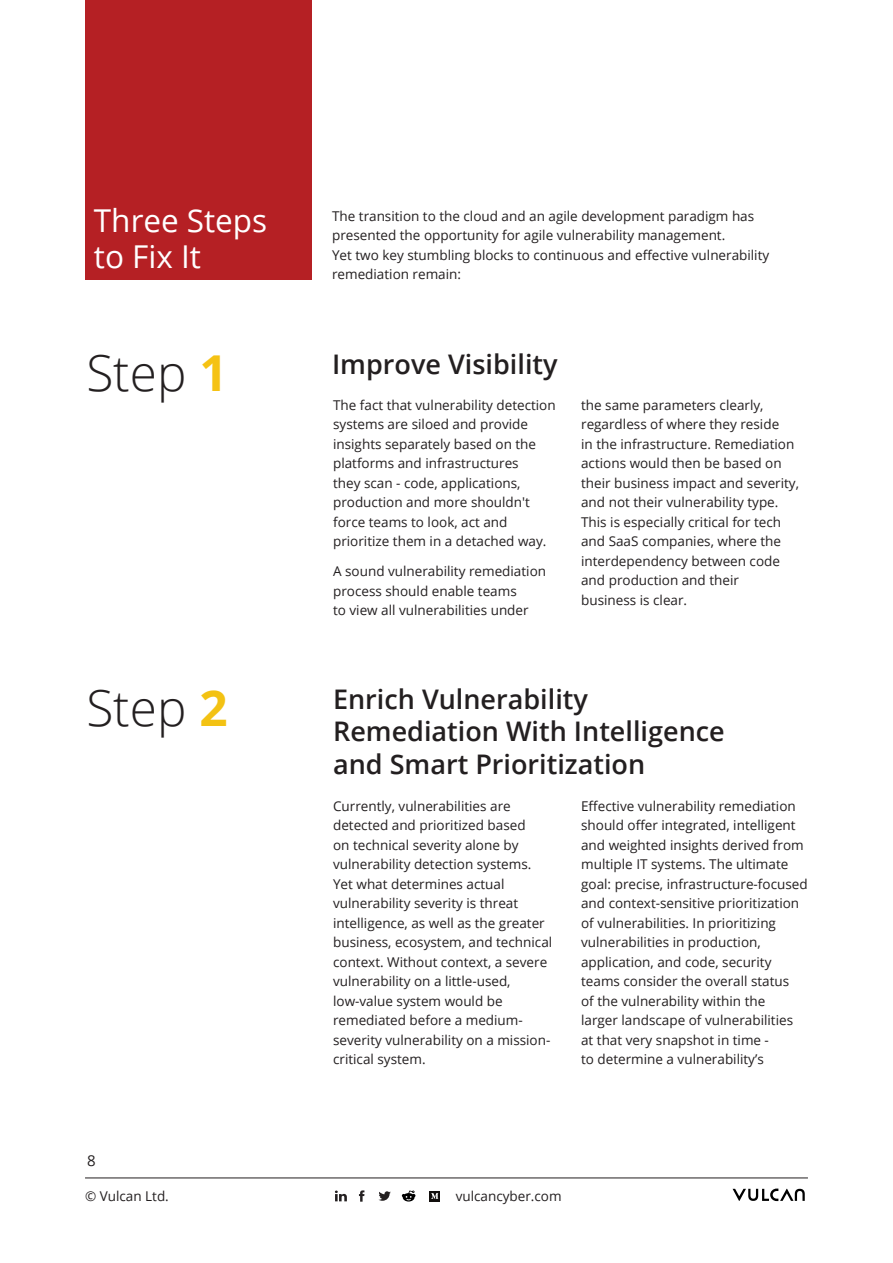
<style>
.page{position:relative;width:893px;height:1263px;background:#fff}
.page>*{position:absolute;margin:0;border:0;box-sizing:border-box;transform-origin:0 0}
.t1{font:300 49.5px "Open Sans";color:#231f20}
.t2{font:31.5px/36px "Open Sans";color:#fff}
.t3{font:600 27px/32.4px "Open Sans";color:#231f20}
.t4{font:15px "Open Sans";color:#231f20}
.t5{font:13.5px/19.5px "Open Sans";color:#231f20}
.s1{font-weight:700;color:#f5c214}
.s2{font-weight:700;color:#f3c213}
</style>
<div class="page">
<svg style="left:335px;top:1190px;width:12px;height:11px"></svg>
<svg style="left:378px;top:1191px;width:13px;height:10px"></svg>
<svg style="left:359px;top:1190px;width:5px;height:12px"></svg>
<hr style="left:85px;top:1178px;width:723px;height:1px;background:#231f20">
<svg style="left:733px;top:1188px;width:72px;height:13px"></svg>
<div style="left:429px;top:1191px;width:11px;height:10px;background:#120f0d"></div>
<svg style="left:431px;top:1193px;width:7px;height:6px"></svg>
<svg style="left:402px;top:1190px;width:13px;height:11px"></svg>
<div style="left:85px;top:0;width:227px;height:279px;background:#b52024"></div>
<p class="t2" style="left:94px;top:201px;width:175px">Three Steps to Fix It</p>
<p class="t5" style="left:332px;top:206px;width:439px">The transition to the cloud and an agile development paradigm has presented the opportunity for agile vulnerability management.<br>Yet two key stumbling blocks to continuous and effective vulnerability remediation remain:</p>
<p class="t1" style="left:86px;top:339px;width:143px">Step <span class="s1">1</span></p>
<p class="t3" style="left:332px;top:347px;width:227px">Improve Visibility</p>
<p class="t5" style="left:333px;top:395px;width:224px">The fact that vulnerability detection systems are siloed and provide insights separately based on the platforms and infrastructures<br>they scan - code, applications, production and more shouldn't force teams to look, act and prioritize them in a detached way.</p>
<p class="t5" style="left:333px;top:561px;width:214px">A sound vulnerability remediation process should enable teams<br>to view all vulnerabilities under</p>
<p class="t5" style="left:581px;top:395px;width:219px">the same parameters clearly, regardless of where they reside<br>in the infrastructure. Remediation actions would then be based on their business impact and severity, and not their vulnerability type.<br>This is especially critical for tech and SaaS companies, where the interdependency between code and production and their<br>business is clear.</p>
<p class="t1" style="left:86px;top:674px;width:143px">Step <span class="s2">2</span></p>
<p class="t3" style="left:333px;top:682px;width:393px">Enrich Vulnerability<br>Remediation With Intelligence and Smart Prioritization</p>
<p class="t5" style="left:333px;top:796px;width:221px">Currently, vulnerabilities are detected and prioritized based<br>on technical severity alone by vulnerability detection systems.<br>Yet what determines actual vulnerability severity is threat intelligence, as well as the greater business, ecosystem, and technical context. Without context, a severe vulnerability on a little-used, low-value system would be remediated before a medium&shy;severity vulnerability on a mission&shy;critical system.</p>
<p class="t5" style="left:581px;top:796px;width:228px">Effective vulnerability remediation should offer integrated, intelligent and weighted insights derived from multiple IT systems. The ultimate goal: precise, infrastructure-focused and context-sensitive prioritization of vulnerabilities. In prioritizing vulnerabilities in production, application, and code, security teams consider the overall status<br>of the vulnerability within the<br>larger landscape of vulnerabilities at that very snapshot in time -<br>to determine a vulnerability’s</p>
<p class="t4" style="left:87px;top:1150px;width:10px">8</p>
<p class="t5" style="left:85px;top:1185px;width:85px">© Vulcan Ltd.</p>
<p class="t5" style="left:456px;top:1185px;width:108px">vulcancyber.com</p>
</div>
